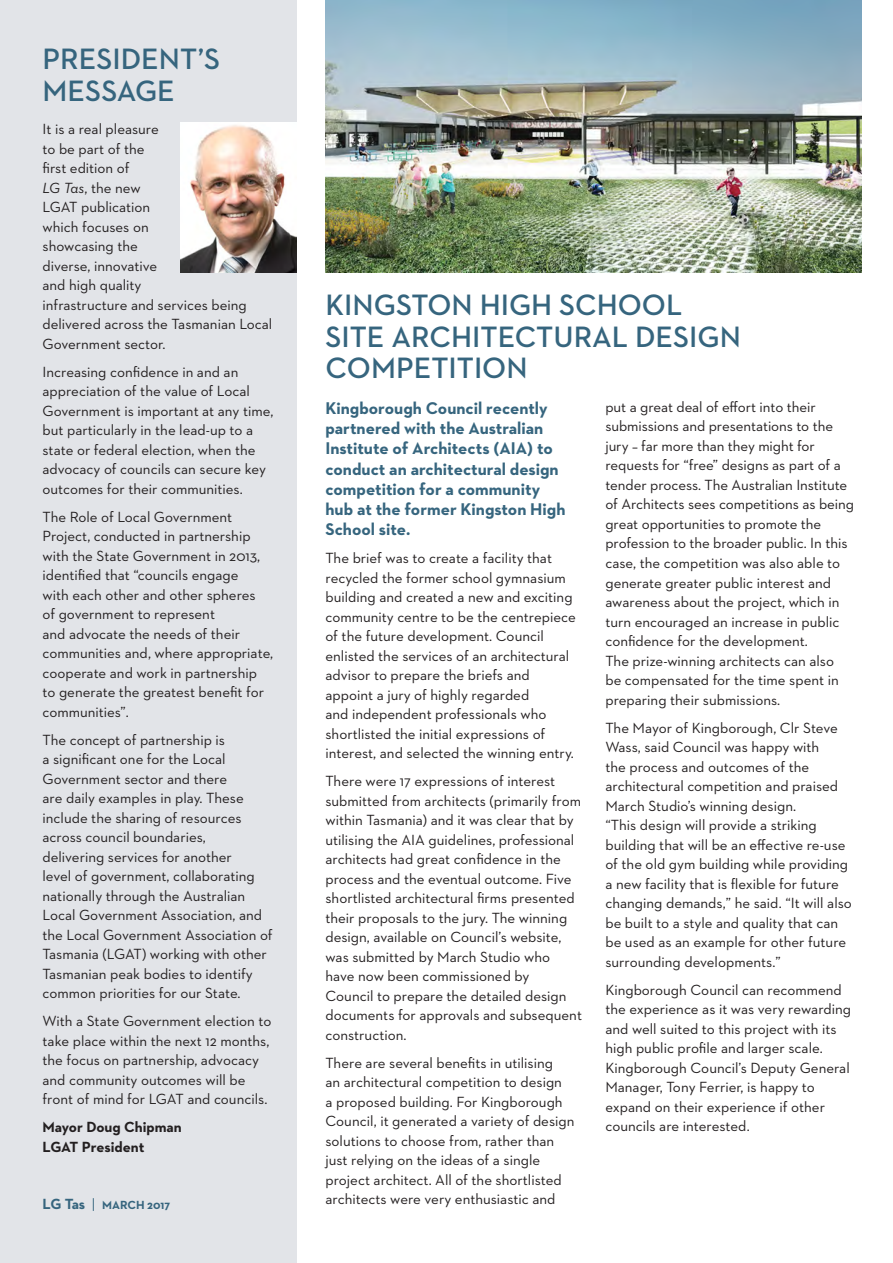
<style>
.page{position:relative;width:893px;height:1263px;background:#fff}
.page>*{position:absolute;margin:0;border:0;box-sizing:border-box;transform-origin:0 0}
.HEADING{font:600 30px/31.5px "Neutraface 2 Text";color:#36657e}
.Intro_para{font:700 17.25px/20.2px "Neutraface 2 Text";color:#36657e}
.Body{font:15px/19.5px "Neutraface 2 Text";color:#231f20}
.Name__Doug{font:700 15px/19.5px "Neutraface 2 Text";letter-spacing:-.005em;color:#231f20}
.Intro_para-2{font:700 12px "Neutraface 2 Text";color:#36657e}
.s1{font-style:italic}
.s2{font-size:15px}
.s3{font-weight:400;font-size:15px}
</style>
<div class="page">
<div style="left:0;top:0;width:297px;height:1263px;background:#e2e4e8"></div>
<img style="left:325px;top:0;width:537px;height:272px">
<img style="left:181px;top:123px;width:116px;height:149px">
<p class="HEADING" style="left:43px;top:43px;width:179px">PRESIDENT’S<br>MESSAGE</p>
<p class="Body" style="left:43px;top:119px;width:231px">It is a real pleasure<br>to be part of the<br>first edition of<br><span class="s1">LG Tas</span>, the new<br>LGAT publication<br>which focuses on<br>showcasing the<br>diverse, innovative<br>and high quality<br>infrastructure and services being delivered across the Tasmanian Local<br>Government sector.</p>
<p class="Body" style="left:43px;top:362px;width:232px">Increasing confidence in and an appreciation of the value of Local Government is important at any time, but particularly in the lead-up to a state or federal election, when the advocacy of councils can secure key outcomes for their communities.</p>
<p class="Body" style="left:43px;top:507px;width:232px">The Role of Local Government<br>Project, conducted in partnership with the State Government in 2013, identified that “councils engage<br>with each other and other spheres<br>of government to represent<br>and advocate the needs of their communities and, where appropriate, cooperate and work in partnership to generate the greatest benefit for communities”.</p>
<p class="Body" style="left:43px;top:730px;width:232px">The concept of partnership is<br>a significant one for the Local Government sector and there<br>are daily examples in play. These include the sharing of resources across council boundaries,<br>delivering services for another<br>level of government, collaborating nationally through the Australian Local Government Association, and the Local Government Association of Tasmania (LGAT) working with other Tasmanian peak bodies to identify common priorities for our State.</p>
<p class="Body" style="left:43px;top:1011px;width:230px">With a State Government election to take place within the next 12 months, the focus on partnership, advocacy and community outcomes will be front of mind for LGAT and councils.</p>
<p class="Name__Doug" style="left:43px;top:1117px;width:141px">Mayor Doug Chipman<br>LGAT President</p>
<p class="Intro_para-2" style="left:43px;top:1197px;width:129px"><span class="s2">LG Tas</span> <span class="s3">|</span> MARCH 2017</p>
<p class="HEADING" style="left:325px;top:289px;width:417px">KINGSTON HIGH SCHOOL<br>SITE ARCHITECTURAL DESIGN<br>COMPETITION</p>
<p class="Intro_para" style="left:325px;top:398px;width:242px">Kingborough Council recently partnered with the Australian<br>Institute of Architects (AIA) to conduct an architectural design competition for a community hub at the former Kingston High<br>School site.</p>
<p class="Body" style="left:325px;top:548px;width:252px">The brief was to create a facility that recycled the former school gymnasium building and created a new and exciting community centre to be the centrepiece of the future development. Council enlisted the services of an architectural advisor to prepare the briefs and appoint a jury of highly regarded<br>and independent professionals who shortlisted the initial expressions of interest, and selected the winning entry.</p>
<p class="Body" style="left:325px;top:771px;width:258px">There were 17 expressions of interest submitted from architects (primarily from within Tasmania) and it was clear that by utilising the AIA guidelines, professional architects had great confidence in the process and the eventual outcome. Five shortlisted architectural firms presented their proposals to the jury. The winning design, available on Council’s website, was submitted by March Studio who have now been commissioned by<br>Council to prepare the detailed design documents for approvals and subsequent construction.</p>
<p class="Body" style="left:325px;top:1053px;width:251px">There are several benefits in utilising<br>an architectural competition to design<br>a proposed building. For Kingborough Council, it generated a variety of design solutions to choose from, rather than just relying on the ideas of a single project architect. All of the shortlisted architects were very enthusiastic and</p>
<p class="Body" style="left:605px;top:397px;width:250px">put a great deal of effort into their submissions and presentations to the jury – far more than they might for requests for “free” designs as part of a tender process. The Australian Institute of Architects sees competitions as being great opportunities to promote the profession to the broader public. In this case, the competition was also able to generate greater public interest and awareness about the project, which in turn encouraged an increase in public confidence for the development.<br>The prize-winning architects can also<br>be compensated for the time spent in preparing their submissions.</p>
<p class="Body" style="left:605px;top:717px;width:248px">The Mayor of Kingborough, Clr Steve Wass, said Council was happy with<br>the process and outcomes of the architectural competition and praised March Studio’s winning design.<br>“This design will provide a striking building that will be an effective re-use of the old gym building while providing a new facility that is flexible for future changing demands,” he said. “It will also be built to a style and quality that can be used as an example for other future surrounding developments.”</p>
<p class="Body" style="left:605px;top:979px;width:247px">Kingborough Council can recommend the experience as it was very rewarding and well suited to this project with its high public profile and larger scale.<br>Kingborough Council’s Deputy General Manager, Tony Ferrier, is happy to expand on their experience if other councils are interested.</p>
</div>
